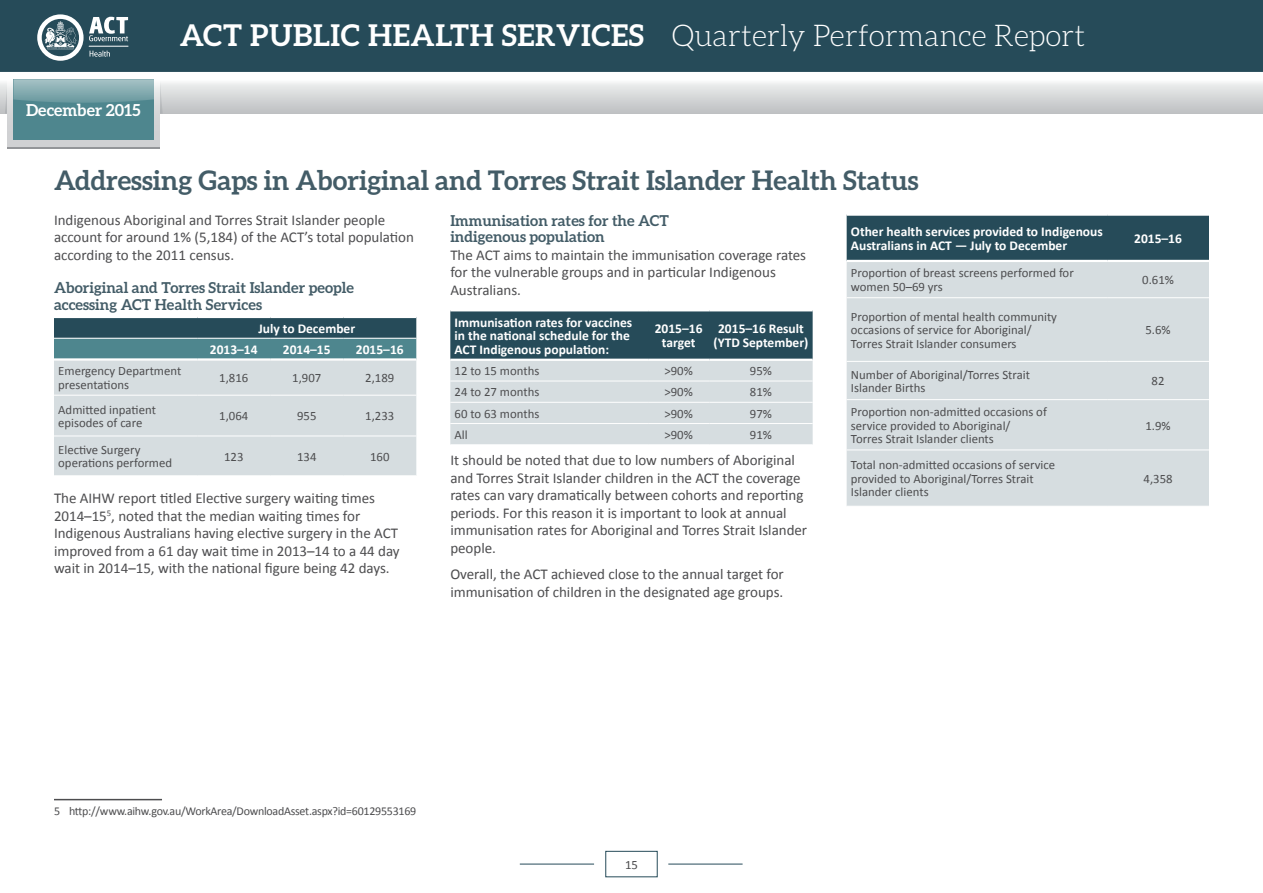
<style>
.page{position:relative;width:1263px;height:893px;background:#fff}
.page>*{position:absolute;margin:0;border:0;box-sizing:border-box;transform-origin:0 0}
.t1{font:300 30px "Aleo";color:#fff}
.t2{font:700 27px "Aleo";color:#435c67}
.t3{font:700 16.5px "Aleo";color:#fff}
.t4{font:15px/17.5px "Calibri";color:#4d4d4f}
.t5{font:700 15px/16.5px "Aleo";color:#435c67}
.t6{font:700 13.5px/13.5px "Calibri";color:#fff}
.t7{font:12.75px/13.5px "Calibri";color:#4d4d4f}
.t8{font:12px "Calibri";letter-spacing:-.02em;color:#4d4d4f}
.s1{font-weight:700}
</style>
<div class="page">
<svg style="left:1079px;top:82px;width:184px;height:32px;background:#d5d7d8"></svg>
<svg style="left:0;top:82px;width:1079px;height:32px;background:#d5d7d8"></svg>
<div style="left:8px;top:79px;width:152px;height:69px;background:#d0d1d3"></div>
<svg style="left:13px;top:139px;width:141px;height:1px"></svg>
<div style="left:13px;top:79px;width:141px;height:60px;background:#4e868e"></div>
<svg style="left:5px;top:79px;width:158px;height:35px"></svg>
<div style="left:0;top:0;width:1263px;height:72px;background:#264b59"></div>
<svg style="left:37px;top:14px;width:91px;height:47px"></svg>
<div style="left:605px;top:851px;width:52px;height:26px;border:1px solid #264b59"></div>
<hr style="left:520px;top:864px;width:74px;height:1px;background:#264b59">
<hr style="left:668px;top:864px;width:74px;height:1px;background:#264b59">
<svg style="left:54px;top:318px;width:362px;height:157px;background:#aebfc4"></svg>
<hr style="left:54px;top:395px;width:143px;height:1px;background:#fff">
<hr style="left:197px;top:395px;width:73px;height:1px;background:#fff">
<hr style="left:270px;top:395px;width:73px;height:1px;background:#fff">
<hr style="left:343px;top:395px;width:73px;height:1px;background:#fff">
<hr style="left:54px;top:436px;width:143px;height:1px;background:#fff">
<hr style="left:197px;top:436px;width:73px;height:1px;background:#fff">
<hr style="left:270px;top:436px;width:73px;height:1px;background:#fff">
<hr style="left:343px;top:436px;width:73px;height:1px;background:#fff">
<hr style="left:54px;top:358px;width:143px;height:3px;background:#fff">
<hr style="left:197px;top:358px;width:73px;height:3px;background:#fff">
<hr style="left:270px;top:358px;width:73px;height:3px;background:#fff">
<hr style="left:343px;top:358px;width:73px;height:3px;background:#fff">
<hr style="left:54px;top:338px;width:143px;height:1px;background:#fff">
<hr style="left:197px;top:338px;width:73px;height:1px;background:#fff">
<hr style="left:270px;top:338px;width:73px;height:1px;background:#fff">
<hr style="left:343px;top:338px;width:73px;height:1px;background:#fff">
<hr style="left:54px;top:799px;width:108px;height:1px;background:#4d4d4f">
<svg style="left:450px;top:311px;width:363px;height:133px;background:#96a8af"></svg>
<hr style="left:450px;top:381px;width:198px;height:1px;background:#fff">
<hr style="left:648px;top:381px;width:61px;height:1px;background:#fff">
<hr style="left:709px;top:381px;width:104px;height:1px;background:#fff">
<hr style="left:450px;top:402px;width:198px;height:1px;background:#fff">
<hr style="left:648px;top:402px;width:61px;height:1px;background:#fff">
<hr style="left:709px;top:402px;width:104px;height:1px;background:#fff">
<hr style="left:450px;top:359px;width:198px;height:2px;background:#fff">
<hr style="left:648px;top:359px;width:61px;height:2px;background:#fff">
<hr style="left:709px;top:359px;width:104px;height:2px;background:#fff">
<hr style="left:450px;top:423px;width:198px;height:1px;background:#fff">
<hr style="left:648px;top:423px;width:61px;height:1px;background:#fff">
<hr style="left:709px;top:423px;width:104px;height:1px;background:#fff">
<div style="left:847px;top:216px;width:362px;height:44px;background:#264b59"></div>
<div style="left:847px;top:262px;width:362px;height:244px;background:#d6dde0"></div>
<hr style="left:847px;top:297px;width:260px;height:1px;background:#fff">
<hr style="left:1107px;top:297px;width:102px;height:1px;background:#fff">
<hr style="left:847px;top:361px;width:260px;height:1px;background:#fff">
<hr style="left:1107px;top:361px;width:102px;height:1px;background:#fff">
<hr style="left:847px;top:399px;width:260px;height:1px;background:#fff">
<hr style="left:1107px;top:399px;width:102px;height:1px;background:#fff">
<hr style="left:847px;top:450px;width:260px;height:1px;background:#fff">
<hr style="left:1107px;top:450px;width:102px;height:1px;background:#fff">
<p class="t3" style="left:26px;top:101px;width:116px">December 2015</p>
<h1 class="t1" style="left:180px;top:19px;width:907px"><span class="s1">ACT PUBLIC HEALTH SERVICES</span> Quarterly Performance Report</h1>
<h2 class="t2" style="left:54px;top:165px;width:866px">Addressing Gaps in Aboriginal and Torres Strait Islander Health Status</h2>
<p class="t6" style="left:851px;top:224px;width:253px">Other health services provided to Indigenous<br>Australians in ACT — July to December</p>
<p class="t6" style="left:1134px;top:231px;width:49px">2015–16</p>
<p class="t7" style="left:851px;top:266px;width:224px">Proportion of breast screens performed for women 50–69 yrs</p>
<p class="t7" style="left:1142px;top:273px;width:33px">0.61%</p>
<p class="t7" style="left:851px;top:310px;width:208px">Proportion of mental health community occasions of service for Aboriginal/<br>Torres Strait Islander consumers</p>
<p class="t4" style="left:54px;top:211px;width:361px">Indigenous Aboriginal and Torres Strait Islander people account for around 1% (5,184) of the ACT’s total population according to the 2011 census.</p>
<p class="t5" style="left:54px;top:279px;width:302px">Aboriginal and Torres Strait Islander people accessing ACT Health Services</p>
<p class="t6" style="left:258px;top:321px;width:98px">July to December</p>
<p class="t6" style="left:210px;top:342px;width:49px">2013–14</p>
<p class="t6" style="left:283px;top:342px;width:49px">2014–15</p>
<p class="t6" style="left:356px;top:342px;width:49px">2015–16</p>
<p class="t7" style="left:58px;top:364px;width:125px">Emergency Department presentations</p>
<p class="t7" style="left:219px;top:371px;width:31px">1,816</p>
<p class="t7" style="left:292px;top:371px;width:31px">1,907</p>
<p class="t7" style="left:365px;top:371px;width:31px">2,189</p>
<p class="t7" style="left:58px;top:403px;width:99px">Admitted inpatient episodes of care</p>
<p class="t7" style="left:219px;top:409px;width:31px">1,064</p>
<p class="t7" style="left:297px;top:409px;width:21px">955</p>
<p class="t7" style="left:365px;top:409px;width:31px">1,233</p>
<p class="t7" style="left:58px;top:443px;width:115px">Elective Surgery operations performed</p>
<p class="t7" style="left:224px;top:450px;width:21px">123</p>
<p class="t7" style="left:297px;top:450px;width:21px">134</p>
<p class="t7" style="left:370px;top:450px;width:21px">160</p>
<p class="t4" style="left:54px;top:489px;width:347px">The AIHW report titled Elective surgery waiting times 2014–15<sup>5</sup>, noted that the median waiting times for Indigenous Australians having elective surgery in the ACT improved from a 61 day wait time in 2013–14 to a 44 day wait in 2014–15, with the national figure being 42 days.</p>
<p class="t5" style="left:450px;top:212px;width:220px">Immunisation rates for the ACT indigenous population</p>
<p class="t4" style="left:450px;top:246px;width:357px">The ACT aims to maintain the immunisation coverage rates for the vulnerable groups and in particular Indigenous<br>Australians.</p>
<p class="t6" style="left:455px;top:315px;width:179px">Immunisation rates for vaccines in the national schedule for the<br>ACT Indigenous population:</p>
<p class="t6" style="left:655px;top:321px;width:49px;text-align:center">2015–16 target</p>
<p class="t6" style="left:713px;top:321px;width:96px;text-align:center">2015–16 Result (YTD September)</p>
<p class="t7" style="left:455px;top:364px;width:86px">12 to 15 months</p>
<p class="t7" style="left:664px;top:364px;width:30px">&gt;90%</p>
<p class="t7" style="left:750px;top:364px;width:24px">95%</p>
<p class="t7" style="left:455px;top:385px;width:86px">24 to 27 months</p>
<p class="t7" style="left:664px;top:385px;width:30px">&gt;90%</p>
<p class="t7" style="left:750px;top:385px;width:24px">81%</p>
<p class="t7" style="left:455px;top:407px;width:86px">60 to 63 months</p>
<p class="t7" style="left:664px;top:407px;width:30px">&gt;90%</p>
<p class="t7" style="left:750px;top:407px;width:24px">97%</p>
<p class="t7" style="left:455px;top:428px;width:15px">All</p>
<p class="t7" style="left:664px;top:428px;width:30px">&gt;90%</p>
<p class="t7" style="left:750px;top:428px;width:24px">91%</p>
<p class="t4" style="left:450px;top:451px;width:358px">It should be noted that due to low numbers of Aboriginal and Torres Strait Islander children in the ACT the coverage rates can vary dramatically between cohorts and reporting periods. For this reason it is important to look at annual immunisation rates for Aboriginal and Torres Strait Islander people.</p>
<p class="t4" style="left:450px;top:565px;width:335px">Overall, the ACT achieved close to the annual target for immunisation of children in the designated age groups.</p>
<p class="t7" style="left:1145px;top:323px;width:27px">5.6%</p>
<p class="t7" style="left:851px;top:368px;width:181px">Number of Aboriginal/Torres Strait<br>Islander Births</p>
<p class="t7" style="left:1151px;top:374px;width:14px">82</p>
<p class="t7" style="left:851px;top:405px;width:197px">Proportion non-admitted occasions of service provided to Aboriginal/<br>Torres Strait Islander clients</p>
<p class="t7" style="left:1145px;top:419px;width:27px">1.9%</p>
<p class="t7" style="left:851px;top:458px;width:206px">Total non-admitted occasions of service provided to Aboriginal/Torres Strait<br>Islander clients</p>
<p class="t7" style="left:1143px;top:472px;width:31px">4,358</p>
<p class="t8" style="left:54px;top:803px;width:364px">5 http://www.aihw.gov.au/WorkArea/DownloadAsset.aspx?id=60129553169</p>
<p class="t7" style="left:625px;top:858px;width:14px">15</p>
</div>
